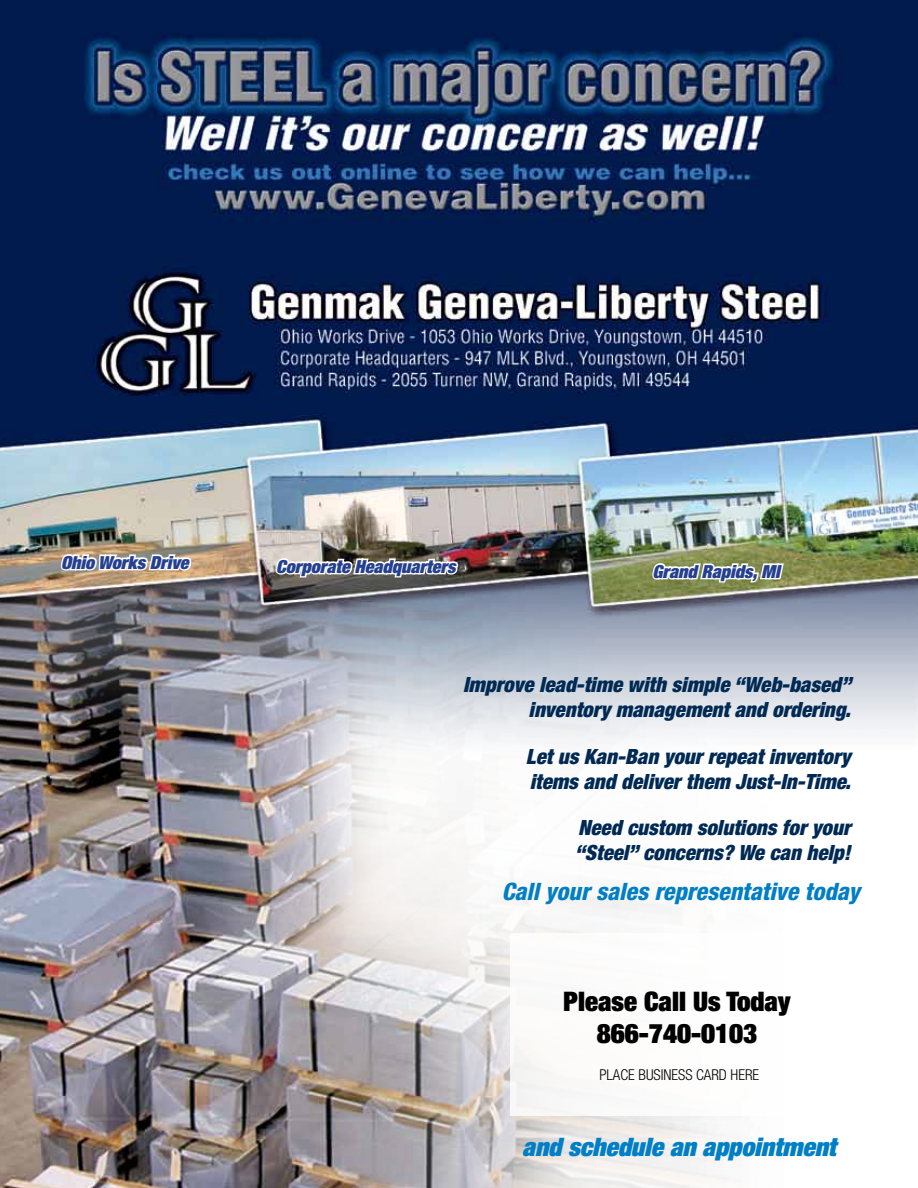
<style>
.page{position:relative;width:918px;height:1188px;background:#fff}
.page>*{position:absolute;margin:0;border:0;box-sizing:border-box;transform-origin:0 0}
.t1{font:900 expanded 27px/32.4px "Helvetica Neue";color:#000;text-align:center}
.t2{font:italic 900 expanded 25.5px "Helvetica Neue";color:#007ec6}
.t3{font:italic 800 condensed 24px "Helvetica Neue";color:#007ec6}
.t4{font:italic 900 condensed 21px/25.2px "Helvetica Neue";color:#002a54}
.t5{font:italic 900 expanded 18px "Helvetica Neue";color:#25408f}
.t6{font:300 condensed 15px "Helvetica Neue";color:#000}
</style>
<div class="page">
<img style="left:0;top:0;width:918px;height:1188px">
<div style="left:511px;top:933px;width:337px;height:183px;background:#fff"></div>
<img style="left:59px;top:541px;width:134px;height:52px">
<img style="left:274px;top:532px;width:186px;height:71px">
<img style="left:650px;top:537px;width:136px;height:71px">
<p class="t5" style="left:61px;top:551px;width:129px">Ohio Works Drive</p>
<p class="t5" style="left:276px;top:555px;width:181px">Corporate Headquarters</p>
<p class="t5" style="left:653px;top:560px;width:129px">Grand Rapids, MI</p>
<p class="t4" style="left:463px;top:672px;width:390px;text-align:right">Improve lead-time with simple “Web-based” inventory management and ordering.</p>
<p class="t4" style="left:526px;top:743px;width:326px">Let us Kan-Ban your repeat inventory items and deliver them Just-In-Time.</p>
<p class="t4" style="left:575px;top:815px;width:277px">Need custom solutions for your “Steel” concerns? We can help!</p>
<p class="t3" style="left:502px;top:877px;width:360px">Call your sales representative today</p>
<p class="t1" style="left:563px;top:984px;width:229px">Please Call Us Today<br>866-740-0103</p>
<p class="t6" style="left:599px;top:1066px;width:161px">PLACE BUSINESS CARD HERE</p>
<p class="t2" style="left:522px;top:1131px;width:315px">and schedule an appointment</p>
</div>
